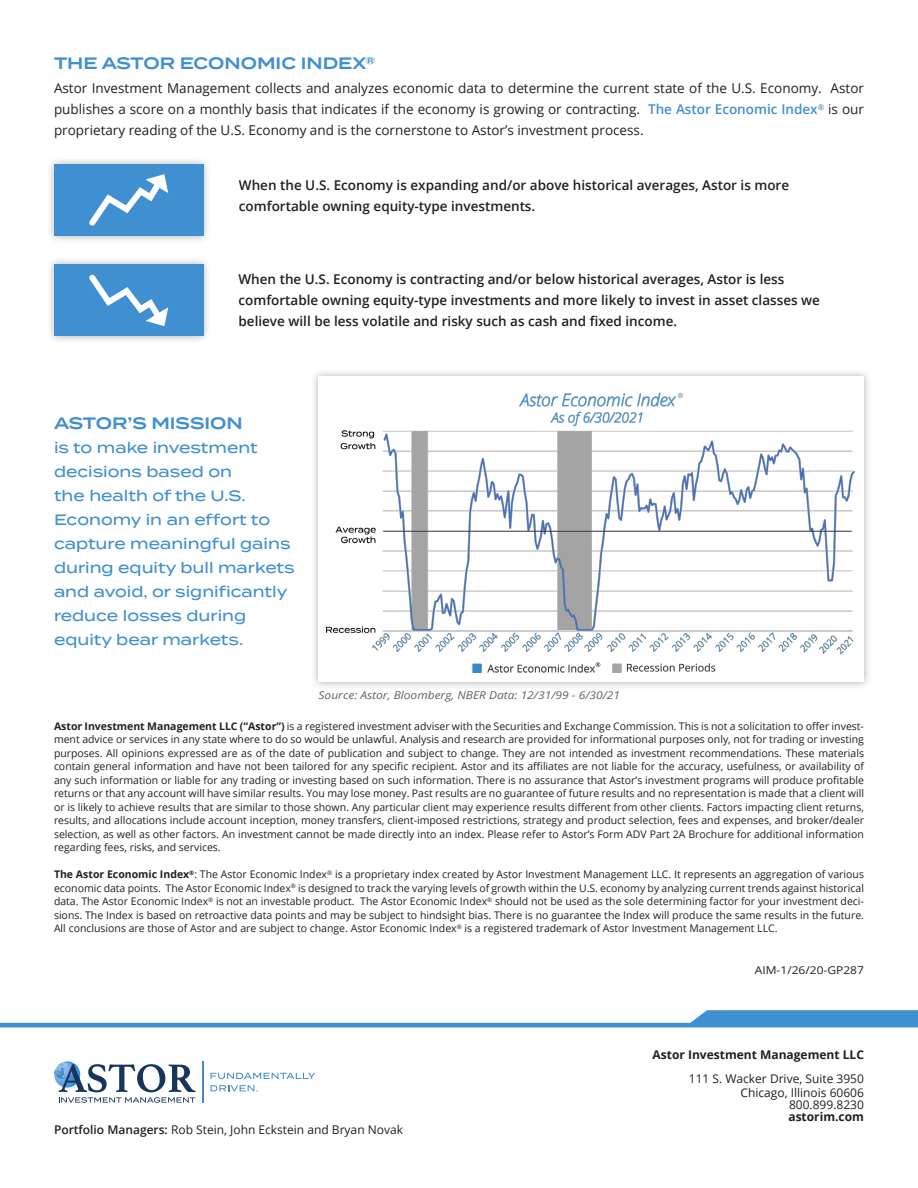
<style>
.page{position:relative;width:918px;height:1188px;background:#fff}
.page>*{position:absolute;margin:0;border:0;box-sizing:border-box;transform-origin:0 0}
.t1{font:600 16.5px "Termina";color:#408fd1}
.t2{font:500 15px/24px "Termina";color:#408fd1}
.t3{font:600 13.5px/21px "Open Sans";color:#231f20}
.t4{font:13.5px/21px "Open Sans";color:#231f20;text-align:justify}
.t5{font:12px "Open Sans";color:#231f20}
.t6{font:700 12px "Open Sans";color:#231f20}
.t7{font:italic 10.8px "Open Sans";color:#616366;scale:1.11 1}
.t8{font:10.8px "Open Sans";color:#231f20;scale:1.11 1}
.t9{font:10.5px/13.5px "Open Sans";color:#231f20;text-align:justify}
.s1{font-weight:600;color:#408fd1}
.s2{font-weight:700}
.s3{font-weight:600}
</style>
<div class="page">
<div style="left:46px;top:156px;width:166px;height:88px;background:#231f20;opacity:.35"></div>
<div style="left:54px;top:164px;width:149px;height:72px;background:#408fd1"></div>
<div style="left:46px;top:256px;width:166px;height:88px;background:#231f20;opacity:.35"></div>
<div style="left:54px;top:264px;width:149px;height:72px;background:#408fd1"></div>
<svg style="left:89px;top:274px;width:79px;height:53px"></svg>
<svg style="left:89px;top:174px;width:79px;height:52px"></svg>
<div style="left:310px;top:368px;width:562px;height:323px;background:#231f20;opacity:.35"></div>
<div style="left:319px;top:376px;width:545px;height:306px;background:#fff"></div>
<svg style="left:0;top:1010px;width:918px;height:17px"></svg>
<hr style="left:202px;top:1062px;width:1px;height:41px;background:#4489c8">
<svg style="left:211px;top:1073px;width:104px;height:6px"></svg>
<svg style="left:211px;top:1085px;width:47px;height:6px"></svg>
<svg style="left:54px;top:1062px;width:141px;height:41px"></svg>
<img style="left:327px;top:392px;width:527px;height:281px">
<p class="t1" style="left:54px;top:51px;width:323px">THE ASTOR ECONOMIC INDEX<sup>®</sup></p>
<p class="t4" style="left:54px;top:77px;width:812px">Astor Investment Management collects and analyzes economic data to determine the current state of the U.S. Economy. Astor publishes a score on a monthly basis that indicates if the economy is growing or contracting. <span class="s1">The Astor Economic Index</span><sup>®</sup> is our proprietary reading of the U.S. Economy and is the cornerstone to Astor’s investment process.</p>
<p class="t3" style="left:239px;top:175px;width:552px">When the U.S. Economy is expanding and/or above historical averages, Astor is more comfortable owning equity-type investments.</p>
<p class="t3" style="left:238px;top:269px;width:583px">When the U.S. Economy is contracting and/or below historical averages, Astor is less comfortable owning equity-type investments and more likely to invest in asset classes we believe will be less volatile and risky such as cash and fixed income.</p>
<p class="t1" style="left:54px;top:411px;width:190px">ASTOR’S MISSION</p>
<p class="t2" style="left:54px;top:435px;width:242px">is to make investment decisions based on<br>the health of the U.S.<br>Economy in an effort to capture meaningful gains during equity bull markets and avoid, or significantly reduce losses during equity bear markets.</p>
<p class="t7" style="left:319px;top:688px;width:273px">Source: Astor, Bloomberg, NBER Data: 12/31/99 - 6/30/21</p>
<p class="t9" style="left:54px;top:719px;width:812px"><span class="s2">Astor Investment Management LLC (“Astor”)</span> is a registered investment adviser with the Securities and Exchange Commission. This is not a solicitation to offer invest&shy;ment advice or services in any state where to do so would be unlawful. Analysis and research are provided for informational purposes only, not for trading or investing purposes. All opinions expressed are as of the date of publication and subject to change. They are not intended as investment recommendations. These materials contain general information and have not been tailored for any specific recipient. Astor and its affiliates are not liable for the accuracy, usefulness, or availability of any such information or liable for any trading or investing based on such information. There is no assurance that Astor’s investment programs will produce profitable returns or that any account will have similar results. You may lose money. Past results are no guarantee of future results and no representation is made that a client will or is likely to achieve results that are similar to those shown. Any particular client may experience results different from other clients. Factors impacting client returns, results, and allocations include account inception, money transfers, client-imposed restrictions, strategy and product selection, fees and expenses, and broker/dealer selection, as well as other factors. An investment cannot be made directly into an index. Please refer to Astor’s Form ADV Part 2A Brochure for additional information regarding fees, risks, and services.</p>
<p class="t9" style="left:54px;top:867px;width:812px"><span class="s2">The Astor Economic Index</span><sup>®</sup>: The Astor Economic Index<sup>®</sup> is a proprietary index created by Astor Investment Management LLC. It represents an aggregation of various economic data points. The Astor Economic Index<sup>®</sup> is designed to track the varying levels of growth within the U.S. economy by analyzing current trends against historical data. The Astor Economic Index<sup>®</sup> is not an investable product. The Astor Economic Index<sup>®</sup> should not be used as the sole determining factor for your investment deci&shy;sions. The Index is based on retroactive data points and may be subject to hindsight bias. There is no guarantee the Index will produce the same results in the future.<br>All conclusions are those of Astor and are subject to change. Astor Economic Index<sup>®</sup> is a registered trademark of Astor Investment Management LLC.</p>
<p class="t8" style="left:755px;top:962px;width:100px">AIM-1/26/20-GP287</p>
<p class="t5" style="left:54px;top:1121px;width:351px"><span class="s3">Portfolio Managers:</span> Rob Stein, John Eckstein and Bryan Novak</p>
<p class="t6" style="left:653px;top:1046px;width:213px">Astor Investment Management LLC</p>
<p class="t5" style="left:689px;top:1070px;width:177px">111 S. Wacker Drive, Suite 3950</p>
<p class="t5" style="left:741px;top:1085px;width:125px">Chicago, Illinois 60606</p>
<p class="t5" style="left:789px;top:1097px;width:77px">800.899.8230</p>
<p class="t6" style="left:788px;top:1108px;width:77px">astorim.com</p>
</div>
